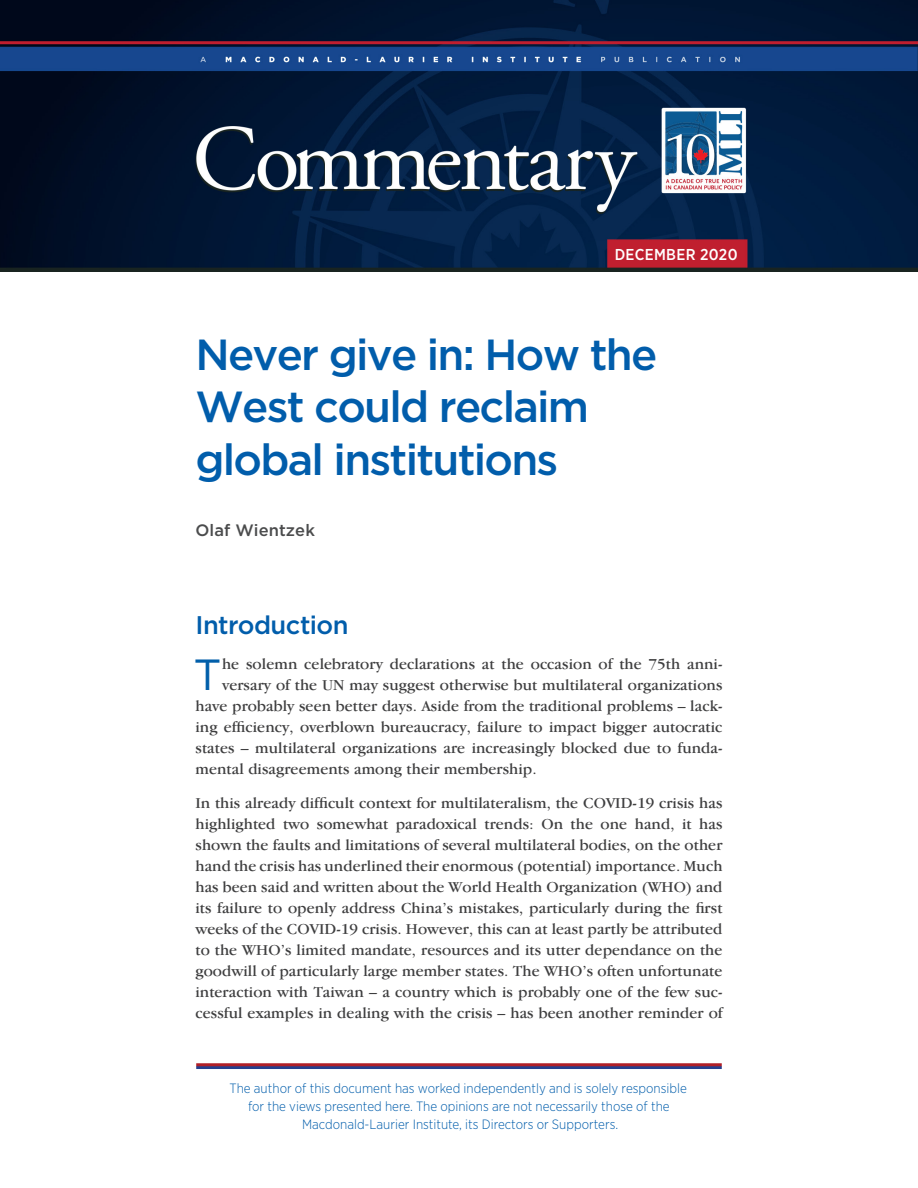
<style>
.page{position:relative;width:918px;height:1188px;background:#fff}
.page>*{position:absolute;margin:0;border:0;box-sizing:border-box;transform-origin:0 0}
.H-1{font:500 43.5px/52.5px "Gotham";letter-spacing:-.04em;color:#015dab}
.Body_garamond_10_5_1{font:43.5px "Gotham";color:#015faa}
.S-1{font:500 25.5px "Gotham";letter-spacing:-.02em;color:#015dab}
.Author_s_name{font:500 16.5px "Gotham";letter-spacing:.005em;color:#4b4c4d}
.Body_garamond_10_5_1-2{font:15.75px/21px "Garamond IT Cby BT";letter-spacing:.005em;color:#3e3e3f;text-align:justify}
.t1{font:500 15.75px "Gotham Narrow";letter-spacing:.02em;color:#fff}
.t2{font:300 13.5px/18px "Gotham Narrow";color:#015dab;text-align:center}
</style>
<div class="page">
<hr style="left:196px;top:1066px;width:526px;height:3px;background:#253f8e">
<hr style="left:196px;top:1063px;width:526px;height:3px;background:#b01f27">
<img style="left:0;top:0;width:918px;height:271px">
<p class="t1" style="left:615px;top:245px;width:124px">DECEMBER 2020</p>
<p class="H-1" style="left:195px;top:327px;width:463px">Never give in: How the<br>West could reclaim global institutions</p>
<p class="Author_s_name" style="left:195px;top:521px;width:121px">Olaf Wientzek</p>
<p class="S-1" style="left:195px;top:611px;width:155px">Introduction</p>
<p class="Body_garamond_10_5_1" style="left:193px;top:650px;width:30px">T</p>
<p class="Body_garamond_10_5_1-2" style="left:222px;top:653px;width:502px">he solemn celebratory declarations at the occasion of the 75th anni-</p>
<p class="Body_garamond_10_5_1-2" style="left:222px;top:674px;width:502px">versary of the UN may suggest otherwise but multilateral organizations</p>
<p class="Body_garamond_10_5_1-2" style="left:195px;top:695px;width:529px">have probably seen better days. Aside from the traditional problems – lack-</p>
<p class="Body_garamond_10_5_1-2" style="left:195px;top:716px;width:529px">ing efficiency, overblown bureaucracy, failure to impact bigger autocratic</p>
<p class="Body_garamond_10_5_1-2" style="left:195px;top:737px;width:529px">states – multilateral organizations are increasingly blocked due to funda-</p>
<p class="Body_garamond_10_5_1-2" style="left:195px;top:758px;width:343px">mental disagreements among their membership.</p>
<p class="Body_garamond_10_5_1-2" style="left:195px;top:792px;width:529px">In this already difficult context for multilateralism, the COVID-19 crisis has highlighted two somewhat paradoxical trends: On the one hand, it has shown the faults and limitations of several multilateral bodies, on the other hand the crisis has underlined their enormous (potential) importance. Much has been said and written about the World Health Organization (WHO) and its failure to openly address China’s mistakes, particularly during the first weeks of the COVID-19 crisis. However, this can at least partly be attributed to the WHO’s limited mandate, resources and its utter dependance on the goodwill of particularly large member states. The WHO’s often unfortunate interaction with Taiwan – a country which is probably one of the few suc&shy;cessful examples in dealing with the crisis – has been another reminder of</p>
<p class="t2" style="left:230px;top:1079px;width:459px">The author of this document has worked independently and is solely responsible for the views presented here. The opinions are not necessarily those of the<br>Macdonald-Laurier Institute, its Directors or Supporters.</p>
</div>
